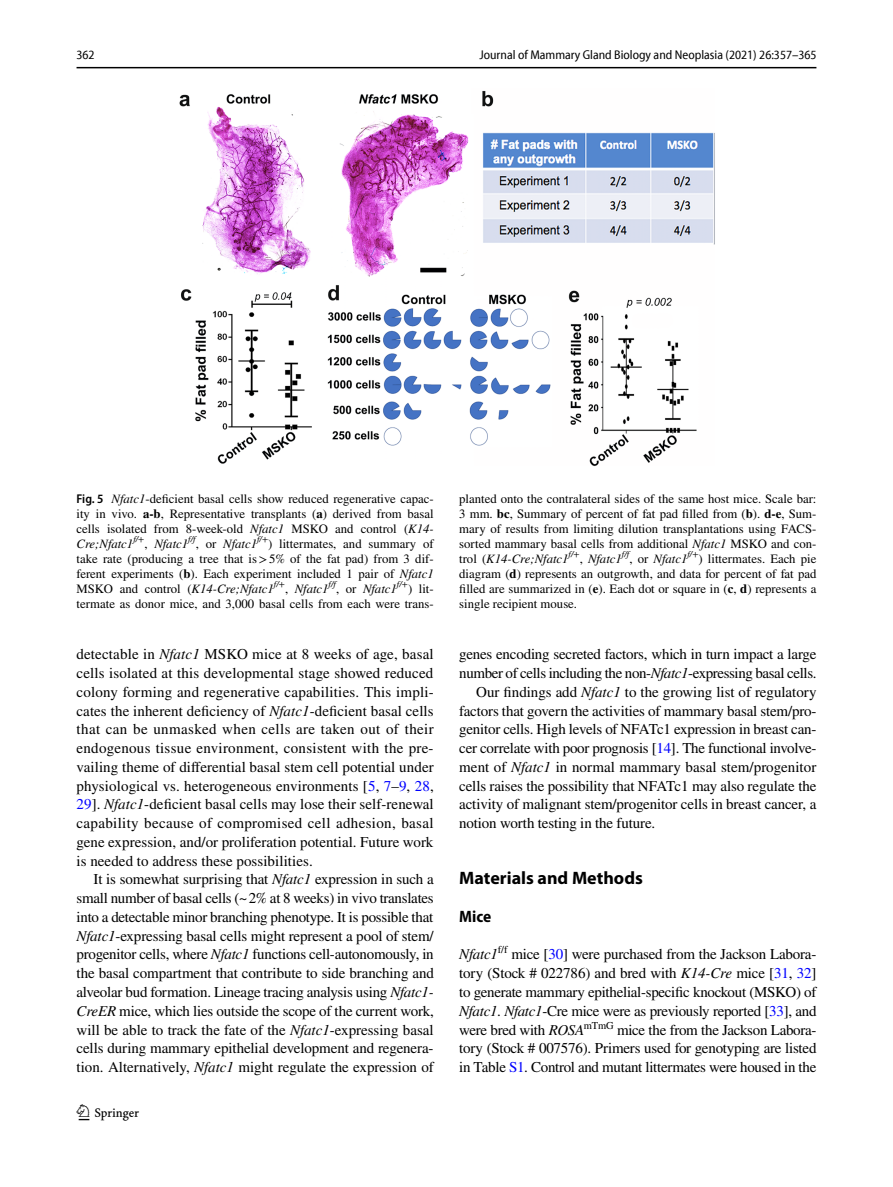
<style>
.page{position:relative;width:893px;height:1187px;background:#fff}
.page>*{position:absolute;margin:0;border:0;box-sizing:border-box;transform-origin:0 0}
.t1{font:22.5px "Springnew Regular 2";color:#000}
.t2{font:700 18px "Myriad Pro";color:#000}
.t3{font:700 semi-condensed 16.5px "Myriad Pro";color:#000}
.t4{font:15px/18.8px "STIX";letter-spacing:-.01em;color:#000;text-align:justify}
.t5{font:12.75px/15px "STIX";color:#000;text-align:justify}
.t6{font:semi-condensed 12.75px "Myriad Pro Unic";color:#000}
.s1{font-family:"Myriad Pro";font-weight:600;font-stretch:semi-condensed}
.s2{font-style:italic}
.s3{font-weight:700}
.s4{color:#00f}
</style>
<div class="page">
<hr style="left:77px;top:67px;width:739px;height:1px;background:#000">
<img style="left:179px;top:90px;width:536px;height:377px">
<p class="t6" style="left:77px;top:50px;width:20px">362</p>
<p class="t6" style="left:480px;top:50px;width:339px">Journal of Mammary Gland Biology and Neoplasia (2021) 26:357–365</p>
<p class="t5" style="left:77px;top:491px;width:359px"><span class="s1">Fig. 5</span> <span class="s2">Nfatc1</span>-deficient basal cells show reduced regenerative capac&shy;ity in vivo. <span class="s3">a-b</span>, Representative transplants (<span class="s3">a</span>) derived from basal cells isolated from 8-week-old <span class="s2">Nfatc1</span> MSKO and control (<span class="s2">K14- Cre;Nfatc1</span><sup>f/</sup><sup>+</sup>, <span class="s2">Nfatc1</span><sup>f/f</sup>, or <span class="s2">Nfatc1</span><sup>f/</sup><sup>+</sup>) littermates, and summary of take rate (producing a tree that is&gt;5% of the fat pad) from 3 dif&shy;ferent experiments (<span class="s3">b</span>). Each experiment included 1 pair of <span class="s2">Nfatc1<br></span>MSKO and control (<span class="s2">K14-Cre;Nfatc1</span><sup>f/</sup><sup>+</sup>, <span class="s2">Nfatc1</span><sup>f/f</sup>, or <span class="s2">Nfatc1</span><sup>f/</sup><sup>+</sup>) lit&shy;termate as donor mice, and 3,000 basal cells from each were trans-</p>
<p class="t5" style="left:459px;top:491px;width:359px">planted onto the contralateral sides of the same host mice. Scale bar:<br>3 mm. <span class="s3">bc</span>, Summary of percent of fat pad filled from (<span class="s3">b</span>). <span class="s3">d-e</span>, Sum&shy;mary of results from limiting dilution transplantations using FACS&shy;sorted mammary basal cells from additional <span class="s2">Nfatc1</span> MSKO and con&shy;trol (<span class="s2">K14-Cre;Nfatc1</span><sup>f/</sup><sup>+</sup>, <span class="s2">Nfatc1</span><sup>f/f</sup>, or <span class="s2">Nfatc1</span><sup>f/</sup><sup>+</sup>) littermates. Each pie diagram (<span class="s3">d</span>) represents an outgrowth, and data for percent of fat pad filled are summarized in (<span class="s3">e</span>). Each dot or square in (<span class="s3">c</span>, <span class="s3">d</span>) represents a single recipient mouse.</p>
<p class="t4" style="left:77px;top:646px;width:359px">detectable in <span class="s2">Nfatc1</span> MSKO mice at 8 weeks of age, basal cells isolated at this developmental stage showed reduced colony forming and regenerative capabilities. This impli&shy;cates the inherent deficiency of <span class="s2">Nfatc1</span>-deficient basal cells that can be unmasked when cells are taken out of their endogenous tissue environment, consistent with the pre&shy;vailing theme of differential basal stem cell potential under physiological vs. heterogeneous environments [<span class="s4">5</span>, <span class="s4">7</span>–<span class="s4">9</span>, <span class="s4">28</span>, <span class="s4">29</span>]. <span class="s2">Nfatc1</span>-deficient basal cells may lose their self-renewal capability because of compromised cell adhesion, basal gene expression, and/or proliferation potential. Future work is needed to address these possibilities.</p>
<p class="t4" style="left:77px;top:871px;width:359px;text-indent:17px">It is somewhat surprising that <span class="s2">Nfatc1</span> expression in such a small number of basal cells (~2% at 8 weeks) in vivo translates into a detectable minor branching phenotype. It is possible that <span class="s2">Nfatc1</span>-expressing basal cells might represent a pool of stem/ progenitor cells, where <span class="s2">Nfatc1</span> functions cell-autonomously, in the basal compartment that contribute to side branching and alveolar bud formation. Lineage tracing analysis using <span class="s2">Nfatc1- CreER</span> mice, which lies outside the scope of the current work, will be able to track the fate of the <span class="s2">Nfatc1</span>-expressing basal cells during mammary epithelial development and regenera&shy;tion. Alternatively, <span class="s2">Nfatc1</span> might regulate the expression of</p>
<h1 class="t1" style="left:79px;top:1104px;width:62px">1 3</h1>
<p class="t4" style="left:459px;top:646px;width:359px">genes encoding secreted factors, which in turn impact a large</p>
<p class="t4" style="left:459px;top:664px;width:359px">number of cells including the non-<span class="s2">Nfatc1</span>-expressing basal cells.</p>
<p class="t4" style="left:476px;top:683px;width:342px">Our findings add <span class="s2">Nfatc1</span> to the growing list of regulatory</p>
<p class="t4" style="left:459px;top:702px;width:359px">factors that govern the activities of mammary basal stem/pro-</p>
<p class="t4" style="left:459px;top:721px;width:359px">genitor cells. High levels of NFATc1 expression in breast can-</p>
<p class="t4" style="left:459px;top:739px;width:359px">cer correlate with poor prognosis [<span class="s4">14</span>]. The functional involve-</p>
<p class="t4" style="left:459px;top:758px;width:359px">ment of <span class="s2">Nfatc1</span> in normal mammary basal stem/progenitor</p>
<p class="t4" style="left:459px;top:777px;width:359px">cells raises the possibility that NFATc1 may also regulate the</p>
<p class="t4" style="left:459px;top:796px;width:359px">activity of malignant stem/progenitor cells in breast cancer, a</p>
<p class="t4" style="left:459px;top:814px;width:198px">notion worth testing in the future.</p>
<p class="t2" style="left:459px;top:866px;width:185px">Materials and Methods</p>
<p class="t3" style="left:459px;top:907px;width:34px">Mice</p>
<p class="t4" style="left:459px;top:946px;width:359px"><span class="s2">Nfatc1</span><sup>f/f</sup> mice [<span class="s4">30</span>] were purchased from the Jackson Labora&shy;tory (Stock # 022786) and bred with <span class="s2">K14-Cre</span> mice [<span class="s4">31</span>, <span class="s4">32</span>] to generate mammary epithelial-specific knockout (MSKO) of <span class="s2">Nfatc1</span>. <span class="s2">Nfatc1</span>-Cre mice were as previously reported [<span class="s4">33</span>], and were bred with <span class="s2">ROSA</span><sup>mTmG</sup> mice the from the Jackson Labora&shy;tory (Stock # 007576). Primers used for genotyping are listed in Table <span class="s4">S1</span>. Control and mutant littermates were housed in the</p>
</div>
